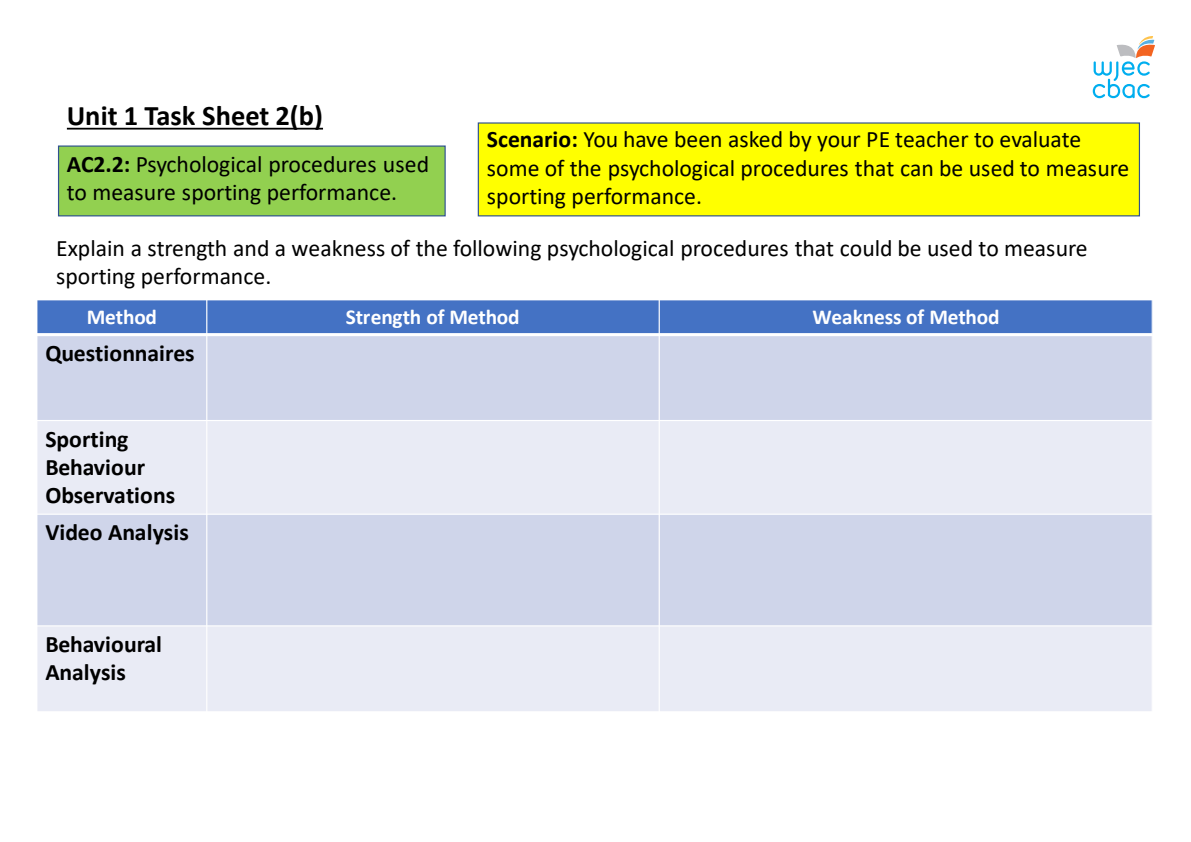
<style>
.page{position:relative;width:1191px;height:842px;background:#fff}
.page>*{position:absolute;margin:0;border:0;box-sizing:border-box;transform-origin:0 0}
.t1{font:700 28.4px "Calibri";color:#000}
.t2{font:23.7px/28.4px "Calibri";color:#000}
.t3{font:700 23.7px/28.4px "Calibri";color:#000}
.t4{font:700 21.3px "Calibri";letter-spacing:-.01em;color:#fff}
.s1{font-weight:700}
</style>
<div class="page">
<svg style="left:1092px;top:36px;width:63px;height:62px"></svg>
<div style="left:478px;top:123px;width:661px;height:93px;background:#ff0"></div>
<div style="left:478px;top:122px;width:662px;height:94px;border:1px solid #2f528f"></div>
<div style="left:59px;top:146px;width:386px;height:70px;background:#92d050"></div>
<div style="left:58px;top:145px;width:388px;height:71px;border:1px solid #2f528f"></div>
<svg style="left:67px;top:128px;width:256px;height:2px"></svg>
<div style="left:37px;top:300px;width:170px;height:35px;background:#4472c4"></div>
<div style="left:207px;top:300px;width:452px;height:35px;background:#4472c4"></div>
<div style="left:659px;top:300px;width:493px;height:35px;background:#4472c4"></div>
<div style="left:37px;top:335px;width:170px;height:85px;background:#cfd5ea"></div>
<div style="left:207px;top:335px;width:452px;height:85px;background:#cfd5ea"></div>
<div style="left:659px;top:335px;width:493px;height:85px;background:#cfd5ea"></div>
<div style="left:37px;top:420px;width:170px;height:94px;background:#e9ebf5"></div>
<div style="left:207px;top:420px;width:452px;height:94px;background:#e9ebf5"></div>
<div style="left:659px;top:420px;width:493px;height:94px;background:#e9ebf5"></div>
<div style="left:37px;top:514px;width:170px;height:112px;background:#cfd5ea"></div>
<div style="left:207px;top:514px;width:452px;height:112px;background:#cfd5ea"></div>
<div style="left:659px;top:514px;width:493px;height:112px;background:#cfd5ea"></div>
<div style="left:37px;top:626px;width:170px;height:86px;background:#e9ebf5"></div>
<div style="left:207px;top:626px;width:452px;height:86px;background:#e9ebf5"></div>
<div style="left:659px;top:626px;width:493px;height:86px;background:#e9ebf5"></div>
<hr style="left:206px;top:299px;width:1px;height:413px;background:#fff">
<hr style="left:658px;top:299px;width:2px;height:413px;background:#fff">
<hr style="left:36px;top:333px;width:1116px;height:3px;background:#fff">
<hr style="left:36px;top:420px;width:1116px;height:1px;background:#fff">
<hr style="left:36px;top:514px;width:1116px;height:1px;background:#fff">
<hr style="left:36px;top:625px;width:1116px;height:1px;background:#fff">
<hr style="left:1151px;top:299px;width:1px;height:413px;background:#fff">
<hr style="left:36px;top:711px;width:1116px;height:1px;background:#fff">
<p class="t1" style="left:67px;top:95px;width:258px">Unit 1 Task Sheet 2(b)</p>
<p class="t2" style="left:487px;top:124px;width:644px"><span class="s1">Scenario:</span> You have been asked by your PE teacher to evaluate some of the psychological procedures that can be used to measure sporting performance.</p>
<p class="t2" style="left:56px;top:233px;width:1033px">Explain a strength and a weakness of the following psychological procedures that could be used to measure sporting performance.</p>
<p class="t2" style="left:67px;top:149px;width:364px"><span class="s1">AC2.2:</span> Psychological procedures used to measure sporting performance.</p>
<p class="t4" style="left:87px;top:302px;width:72px">Method</p>
<p class="t4" style="left:346px;top:302px;width:175px">Strength of Method</p>
<p class="t4" style="left:812px;top:302px;width:188px">Weakness of Method</p>
<p class="t3" style="left:45px;top:338px;width:151px">Questionnaires</p>
<p class="t3" style="left:45px;top:424px;width:131px">Sporting<br>Behaviour<br>Observations</p>
<p class="t3" style="left:45px;top:518px;width:145px">Video Analysis</p>
<p class="t3" style="left:45px;top:630px;width:118px">Behavioural<br>Analysis</p>
</div>
